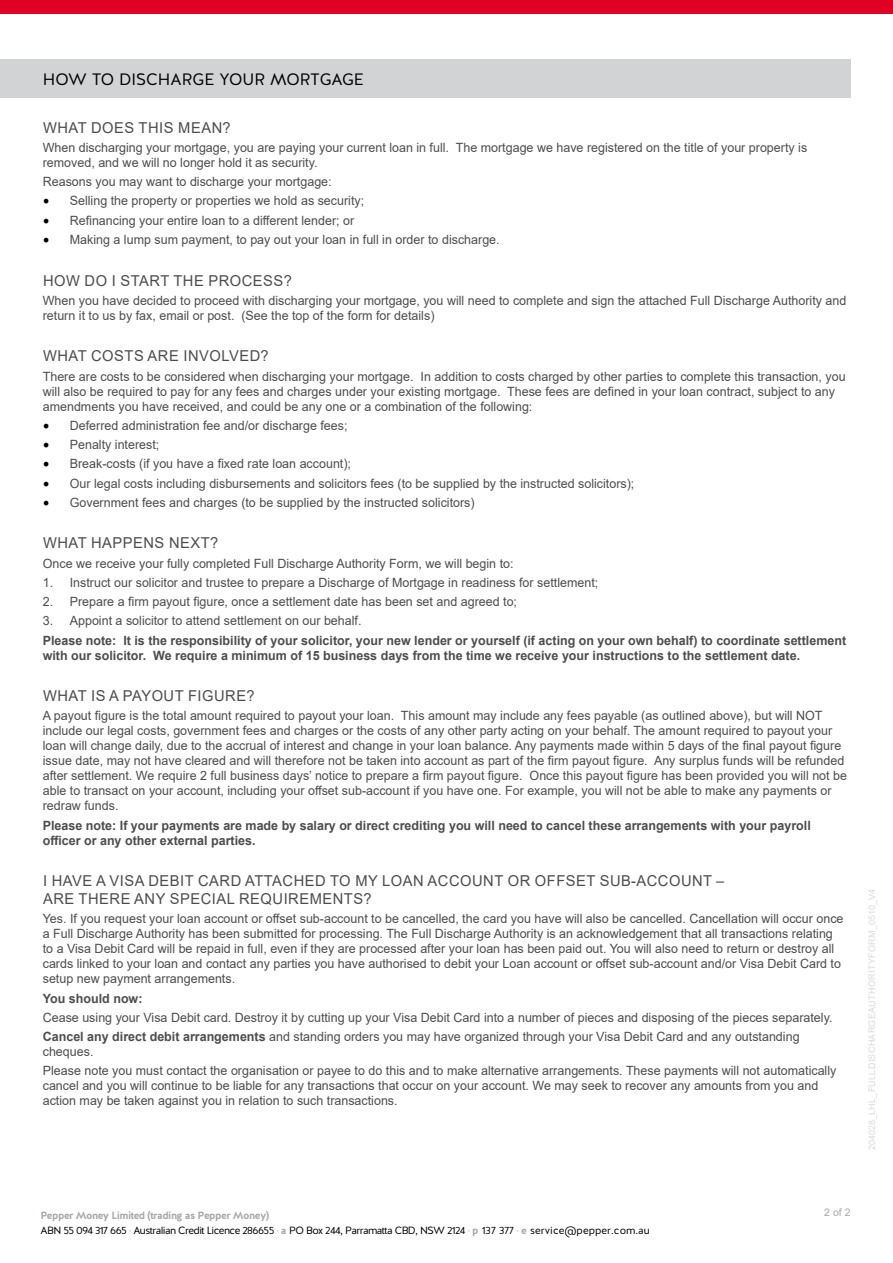
<style>
.page{position:relative;width:893px;height:1263px;background:#fff}
.page>*{position:absolute;margin:0;border:0;box-sizing:border-box;transform-origin:0 0}
.t1{font:16.5px "Halis R";color:#000101}
.t2{font:15px/18px "Arial";letter-spacing:.035em;color:#4d4d4f}
.t3{font:12.75px/15px "Arial";color:#4d4d4f}
.t4{font:700 12.75px/15px "Arial";color:#4d4d4f}
.t5{font:10.5px "Halis R";letter-spacing:-.055em;color:#000101}
.t6{font:700 10.5px "Halis R";letter-spacing:-.05em;color:#a7a9ac}
.t7{font:10.5px "Arial";color:#a7a9ac}
.t8{font:9px "Arial";letter-spacing:.035em;color:#dadadd}
.s1{font-family:"Minion Pro";font-size:18px;color:#000}
.s2{font-weight:700}
.s3{color:#a7a9ac}
.s4{font-weight:700;color:#a7a9ac}
</style>
<div class="page">
<div style="left:0;top:0;width:893px;height:14px;background:#df0024"></div>
<div style="left:0;top:59px;width:850px;height:38px;background:#d1d3d4"></div>
<p class="t1" style="left:43px;top:69px;width:323px">HOW TO DISCHARGE YOUR MORTGAGE</p>
<p class="t2" style="left:43px;top:118px;width:189px">WHAT DOES THIS MEAN?</p>
<p class="t3" style="left:43px;top:140px;width:766px">When discharging your mortgage, you are paying your current loan in full. The mortgage we have registered on the title of your property is removed, and we will no longer hold it as security.</p>
<p class="t3" style="left:43px;top:174px;width:290px">Reasons you may want to discharge your mortgage:</p>
<p class="t3" style="left:43px;top:193px;width:323px"><span class="s1">•</span> Selling the property or properties we hold as security;</p>
<p class="t3" style="left:43px;top:213px;width:313px"><span class="s1">•</span> Refinancing your entire loan to a different lender; or</p>
<p class="t3" style="left:43px;top:232px;width:458px"><span class="s1">•</span> Making a lump sum payment, to pay out your loan in full in order to discharge.</p>
<p class="t2" style="left:43px;top:271px;width:250px">HOW DO I START THE PROCESS?</p>
<p class="t3" style="left:43px;top:293px;width:805px">When you have decided to proceed with discharging your mortgage, you will need to complete and sign the attached Full Discharge Authority and return it to us by fax, email or post. (See the top of the form for details)</p>
<p class="t2" style="left:43px;top:347px;width:227px">WHAT COSTS ARE INVOLVED?</p>
<p class="t3" style="left:43px;top:368px;width:804px">There are costs to be considered when discharging your mortgage. In addition to costs charged by other parties to complete this transaction, you will also be required to pay for any fees and charges under your existing mortgage. These fees are defined in your loan contract, subject to any amendments you have received, and could be any one or a combination of the following:</p>
<p class="t3" style="left:43px;top:418px;width:306px"><span class="s1">•</span> Deferred administration fee and/or discharge fees;</p>
<p class="t3" style="left:43px;top:437px;width:118px"><span class="s1">•</span> Penalty interest;</p>
<p class="t3" style="left:43px;top:456px;width:310px"><span class="s1">•</span> Break-costs (if you have a fixed rate loan account);</p>
<p class="t3" style="left:43px;top:475px;width:593px"><span class="s1">•</span> Our legal costs including disbursements and solicitors fees (to be supplied by the instructed solicitors);</p>
<p class="t3" style="left:43px;top:495px;width:433px"><span class="s1">•</span> Government fees and charges (to be supplied by the instructed solicitors)</p>
<p class="t2" style="left:43px;top:534px;width:177px">WHAT HAPPENS NEXT?</p>
<p class="t3" style="left:43px;top:555px;width:472px">Once we receive your fully completed Full Discharge Authority Form, we will begin to:</p>
<p class="t3" style="left:43px;top:575px;width:557px">1. Instruct our solicitor and trustee to prepare a Discharge of Mortgage in readiness for settlement;</p>
<p class="t3" style="left:43px;top:594px;width:476px">2. Prepare a firm payout figure, once a settlement date has been set and agreed to;</p>
<p class="t3" style="left:43px;top:613px;width:320px">3. Appoint a solicitor to attend settlement on our behalf.</p>
<p class="t4" style="left:43px;top:633px;width:805px">Please note: It is the responsibility of your solicitor, your new lender or yourself (if acting on your own behalf) to coordinate settlement with our solicitor. We require a minimum of 15 business days from the time we receive your instructions to the settlement date.</p>
<p class="t2" style="left:43px;top:687px;width:213px">WHAT IS A PAYOUT FIGURE?</p>
<p class="t3" style="left:43px;top:708px;width:806px">A payout figure is the total amount required to payout your loan. This amount may include any fees payable (as outlined above), but will NOT include our legal costs, government fees and charges or the costs of any other party acting on your behalf. The amount required to payout your loan will change daily, due to the accrual of interest and change in your loan balance. Any payments made within 5 days of the final payout figure issue date, may not have cleared and will therefore not be taken into account as part of the firm payout figure. Any surplus funds will be refunded after settlement. We require 2 full business days’ notice to prepare a firm payout figure. Once this payout figure has been provided you will not be able to transact on your account, including your offset sub-account if you have one. For example, you will not be able to make any payments or redraw funds.</p>
<p class="t4" style="left:43px;top:818px;width:770px">Please note: If your payments are made by salary or direct crediting you will need to cancel these arrangements with your payroll officer or any other external parties.</p>
<p class="t2" style="left:43px;top:872px;width:683px">I HAVE A VISA DEBIT CARD ATTACHED TO MY LOAN ACCOUNT OR OFFSET SUB-ACCOUNT –<br>ARE THERE ANY SPECIAL REQUIREMENTS?</p>
<p class="t3" style="left:43px;top:911px;width:802px">Yes. If you request your loan account or offset sub-account to be cancelled, the card you have will also be cancelled. Cancellation will occur once a Full Discharge Authority has been submitted for processing. The Full Discharge Authority is an acknowledgement that all transactions relating to a Visa Debit Card will be repaid in full, even if they are processed after your loan has been paid out. You will also need to return or destroy all cards linked to your loan and contact any parties you have authorised to debit your Loan account or offset sub-account and/or Visa Debit Card to setup new payment arrangements.</p>
<p class="t4" style="left:43px;top:991px;width:101px">You should now:</p>
<p class="t3" style="left:43px;top:1008px;width:791px;line-height:19.2px">Cease using your Visa Debit card. Destroy it by cutting up your Visa Debit Card into a number of pieces and disposing of the pieces separately.<br><span class="s2">Cancel any direct debit arrangements</span> and standing orders you may have organized through your Visa Debit Card and any outstanding</p>
<p class="t3" style="left:43px;top:1042px;width:795px;line-height:19.2px">cheques.<br>Please note you must contact the organisation or payee to do this and to make alternative arrangements. These payments will not automatically</p>
<p class="t3" style="left:43px;top:1078px;width:777px">cancel and you will continue to be liable for any transactions that occur on your account. We may seek to recover any amounts from you and action may be taken against you in relation to such transactions.</p>
<p class="t8" style="left:866px;top:1150px;width:263px;rotate:-90deg">204028_LHL_FULLDISCHARGEAUTHORITYFORM_0510_V4</p>
<p class="t6" style="left:40px;top:1208px;width:230px">Pepper Money Limited (trading as Pepper Money)</p>
<p class="t7" style="left:824px;top:1205px;width:28px">2 of 2</p>
<p class="t5" style="left:40px;top:1223px;width:611px">ABN 55 094 317 665 <span class="s3">·</span> Australian Credit Licence 286655 <span class="s3">·</span> <span class="s4">a</span> PO Box 244, Parramatta CBD, NSW 2124 <span class="s3">·</span> <span class="s4">p</span> 137 377 <span class="s3">·</span> <span class="s4">e</span> service@pepper.com.au</p>
</div>
